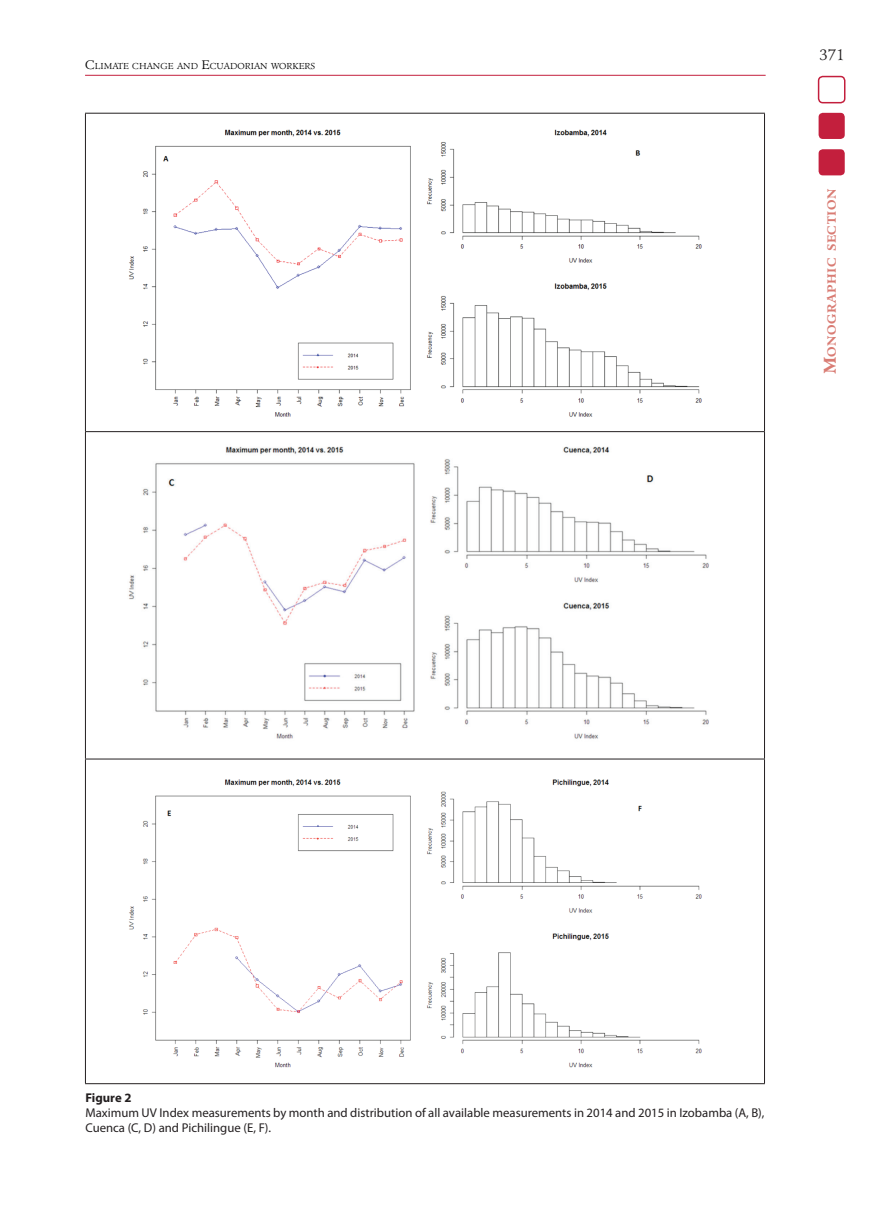
<style>
.page{position:relative;width:872px;height:1212px;background:#fff}
.page>*{position:absolute;margin:0;border:0;box-sizing:border-box;transform-origin:0 0}
.t1{font:300 15px "Minister Std";color:#231f20}
.t2{font:12.75px/15px "Myriad Pro";color:#231f20}
.t3{font:700 12.75px "Myriad Pro";color:#231f20}
.t4{font:700 11.55px "Minister Std";letter-spacing:.045em;color:#d97c74}
.t5{font:300 8.4px "Minister Std";color:#000}
.s1{font-size:12px}
.s2{font-size:16.5px}
</style>
<div class="page">
<hr style="left:85px;top:75px;width:680px;height:1px;background:#c31f3d">
<div style="left:818px;top:76px;width:27px;height:27px;border:2px solid #c31f3d;border-radius:4px"></div>
<div style="left:818px;top:113px;width:26px;height:26px;background:#c31f3d;border-radius:4px"></div>
<div style="left:818px;top:149px;width:26px;height:26px;background:#c31f3d;border-radius:4px"></div>
<hr style="left:85px;top:431px;width:680px;height:1px;background:#231f20">
<hr style="left:85px;top:759px;width:680px;height:1px;background:#231f20">
<hr style="left:85px;top:113px;width:680px;height:1px;background:#231f20">
<hr style="left:85px;top:114px;width:1px;height:317px;background:#231f20">
<hr style="left:764px;top:114px;width:1px;height:317px;background:#231f20">
<hr style="left:85px;top:432px;width:1px;height:327px;background:#231f20">
<hr style="left:764px;top:432px;width:1px;height:327px;background:#231f20">
<hr style="left:85px;top:759px;width:1px;height:324px;background:#231f20">
<hr style="left:764px;top:759px;width:1px;height:324px;background:#231f20">
<hr style="left:85px;top:1083px;width:680px;height:1px;background:#231f20">
<img style="left:128px;top:129px;width:574px;height:288px">
<img style="left:128px;top:446px;width:581px;height:293px">
<img style="left:129px;top:779px;width:573px;height:289px">
<p class="t5" style="left:85px;top:61px;width:232px"><span class="s1">C</span>LIMATE CHANGE AND <span class="s1">E</span>CUADORIAN WORKERS</p>
<p class="t1" style="left:819px;top:45px;width:27px">371</p>
<p class="t4" style="left:824px;top:374px;width:187px;rotate:-90deg"><span class="s2">M</span>onographic section</p>
<p class="t3" style="left:85px;top:1090px;width:47px">Figure 2</p>
<p class="t2" style="left:85px;top:1105px;width:680px">Maximum UV Index measurements by month and distribution of all available measurements in 2014 and 2015 in Izobamba (A, B),<br>Cuenca (C, D) and Pichilingue (E, F).</p>
</div>
